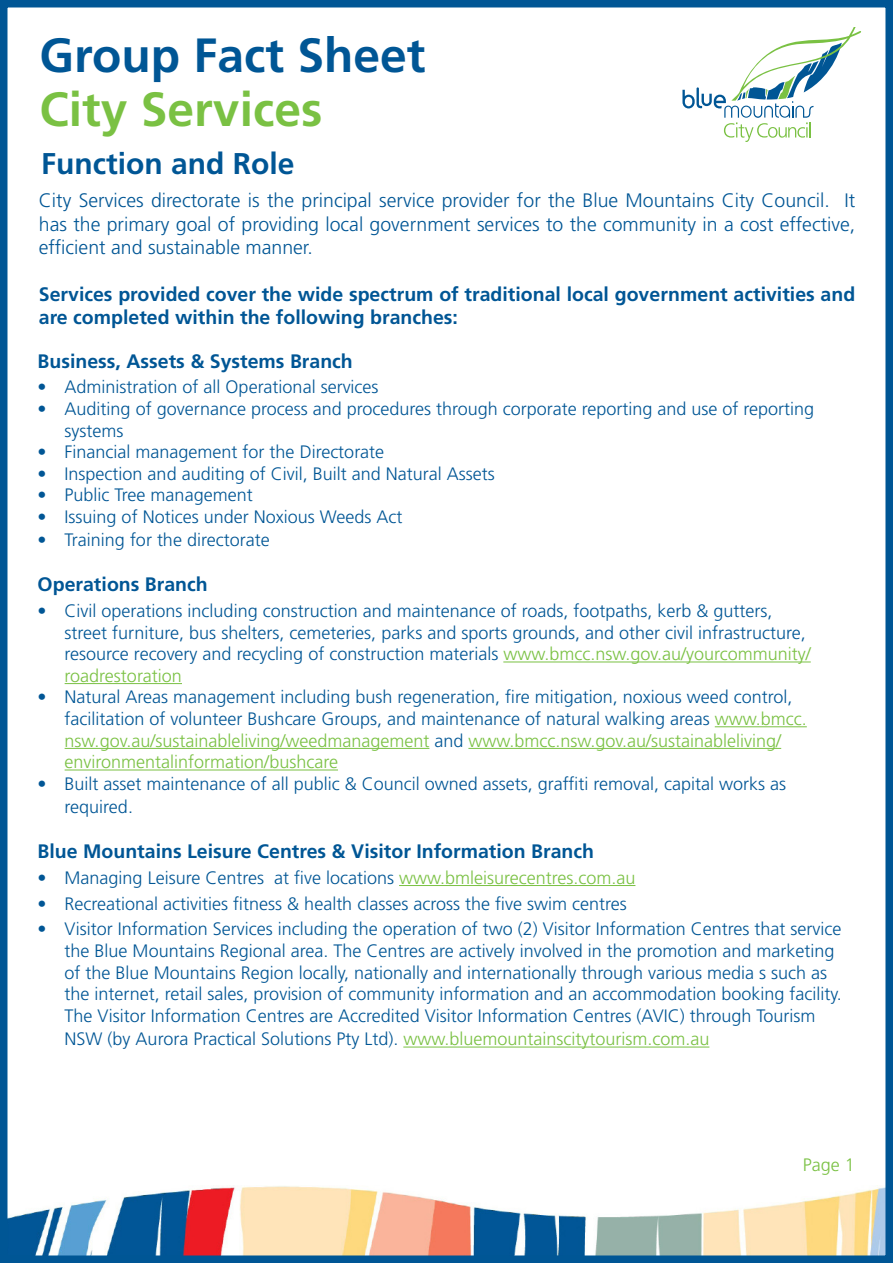
<style>
.page{position:relative;width:893px;height:1263px;background:#fff}
.page>*{position:absolute;margin:0;border:0;box-sizing:border-box;transform-origin:0 0}
.t1{font:700 48px "Frutiger LT Std";color:#005695}
.t2{font:700 48px "Frutiger LT Std";color:#7ac143}
.t3{font:700 30px "Frutiger LT Std";color:#005695}
.t4{font:700 19.5px/23.4px "Frutiger LT Std";color:#005695}
.t5{font:300 19.5px/23.4px "Frutiger LT Std";color:#005695;text-align:justify}
.t6{font:300 18px/21.6px "Frutiger LT Std";color:#005695}
.t7{font:300 18px "Frutiger LT Std";color:#7ac143}
.s1{color:#7ac143}
</style>
<div class="page">
<img style="left:9px;top:1186px;width:875px;height:68px">
<div style="left:0;top:0;width:893px;height:1263px;border:8px solid #005695"></div>
<svg style="left:682px;top:27px;width:179px;height:115px"></svg>
<hr style="left:503px;top:661px;width:308px;height:1px;background:#7ac143">
<hr style="left:65px;top:683px;width:117px;height:1px;background:#7ac143">
<hr style="left:715px;top:726px;width:92px;height:1px;background:#7ac143">
<hr style="left:65px;top:748px;width:364px;height:1px;background:#7ac143">
<hr style="left:468px;top:748px;width:313px;height:1px;background:#7ac143">
<hr style="left:65px;top:769px;width:273px;height:1px;background:#7ac143">
<hr style="left:399px;top:885px;width:236px;height:1px;background:#7ac143">
<hr style="left:403px;top:1046px;width:306px;height:1px;background:#7ac143">
<h1 class="t1" style="left:40px;top:27px;width:387px">Group Fact Sheet</h1>
<h1 class="t2" style="left:40px;top:81px;width:284px">City Services</h1>
<h2 class="t3" style="left:41px;top:145px;width:255px">Function and Role</h2>
<p class="t5" style="left:39px;top:189px;width:818px">City Services directorate is the principal service provider for the Blue Mountains City Council. It has the primary goal of providing local government services to the community in a cost effective, efficient and sustainable manner.</p>
<p class="t4" style="left:39px;top:283px;width:818px">Services provided cover the wide spectrum of traditional local government activities and are completed within the following branches:</p>
<p class="t4" style="left:38px;top:349px;width:317px">Business, Assets &amp; Systems Branch</p>
<p class="t6" style="left:38px;top:377px;width:342px">• Administration of all Operational services</p>
<p class="t6" style="left:65px;top:398px;width:751px;text-indent:-27px">• Auditing of governance process and procedures through corporate reporting and use of reporting systems</p>
<p class="t6" style="left:38px;top:441px;width:348px">• Financial management for the Directorate</p>
<p class="t6" style="left:38px;top:463px;width:459px">• Inspection and auditing of Civil, Built and Natural Assets</p>
<p class="t6" style="left:38px;top:485px;width:217px">• Public Tree management</p>
<p class="t6" style="left:38px;top:506px;width:366px">• Issuing of Notices under Noxious Weeds Act</p>
<p class="t6" style="left:38px;top:530px;width:234px">• Training for the directorate</p>
<p class="t4" style="left:38px;top:573px;width:172px">Operations Branch</p>
<p class="t6" style="left:65px;top:600px;width:748px;text-indent:-27px">• Civil operations including construction and maintenance of roads, footpaths, kerb &amp; gutters, street furniture, bus shelters, cemeteries, parks and sports grounds, and other civil infrastructure, resource recovery and recycling of construction materials <span class="s1">www.bmcc.nsw.gov.au/yourcommunity/ roadrestoration</span></p>
<p class="t6" style="left:65px;top:687px;width:744px;text-indent:-27px">• Natural Areas management including bush regeneration, fire mitigation, noxious weed control, facilitation of volunteer Bushcare Groups, and maintenance of natural walking areas <span class="s1">www.bmcc. nsw.gov.au/sustainableliving/weedmanagement</span> and <span class="s1">www.bmcc.nsw.gov.au/sustainableliving/ environmentalinformation/bushcare</span></p>
<p class="t6" style="left:65px;top:772px;width:723px;line-height:23.4px;text-indent:-27px">• Built asset maintenance of all public &amp; Council owned assets, graffiti removal, capital works as required.</p>
<p class="t4" style="left:38px;top:839px;width:558px">Blue Mountains Leisure Centres &amp; Visitor Information Branch</p>
<p class="t6" style="left:38px;top:867px;width:599px">• Managing Leisure Centres at five locations <span class="s1">www.bmleisurecentres.com.au</span></p>
<p class="t6" style="left:38px;top:893px;width:591px">• Recreational activities fitness &amp; health classes across the five swim centres</p>
<p class="t6" style="left:65px;top:919px;width:779px;text-indent:-27px">• Visitor Information Services including the operation of two (2) Visitor Information Centres that service the Blue Mountains Regional area. The Centres are actively involved in the promotion and marketing of the Blue Mountains Region locally, nationally and internationally through various media s such as the internet, retail sales, provision of community information and an accommodation booking facility.<br>The Visitor Information Centres are Accredited Visitor Information Centres (AVIC) through Tourism</p>
<p class="t6" style="left:65px;top:1028px;width:646px">NSW (by Aurora Practical Solutions Pty Ltd). <span class="s1">www.bluemountainscitytourism.com.au</span></p>
<p class="t7" style="left:803px;top:1154px;width:54px">Page 1</p>
</div>
